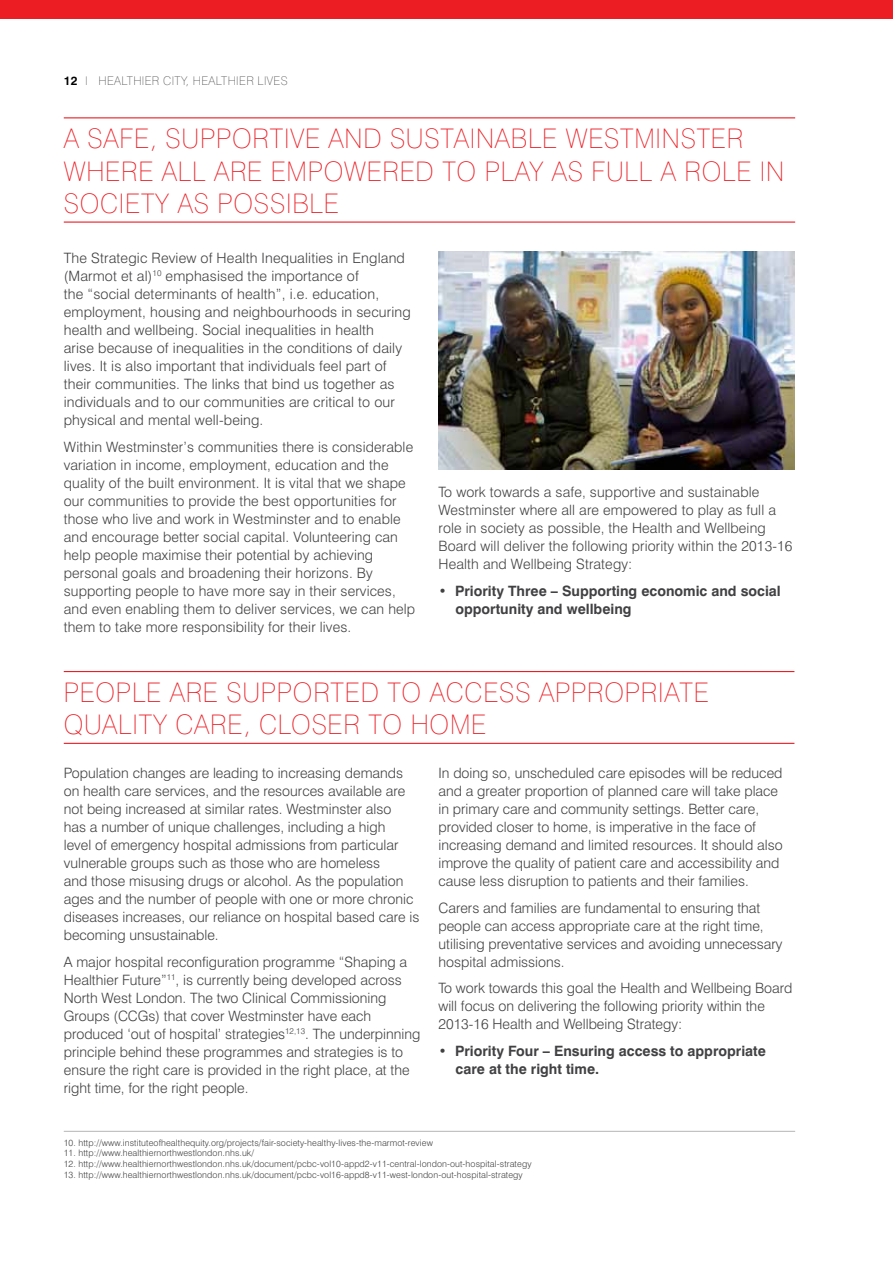
<style>
.page{position:relative;width:893px;height:1263px;background:#fff}
.page>*{position:absolute;margin:0;border:0;box-sizing:border-box;transform-origin:0 0}
.t1{font:100 27px/32.4px "Swiss 721 BT";letter-spacing:.03em;color:#ed1d24}
.t2{font:300 14.25px/18px "Swiss 721 BT";color:#414042}
.t3{font:700 14.25px/18px "Swiss 721 BT";color:#414042}
.t4{font:100 12px "Swiss 721 BT";letter-spacing:.065em;color:#414042}
.t5{font:300 9px "Swiss 721 BT";letter-spacing:.01em;color:#414042}
.s1{font-weight:700;color:#000}
</style>
<div class="page">
<hr style="left:64px;top:117px;width:731px;height:1px;background:#ed1d24">
<hr style="left:64px;top:221px;width:731px;height:2px;background:#ed1d24">
<img style="left:439px;top:252px;width:356px;height:217px">
<hr style="left:64px;top:671px;width:730px;height:1px;background:#ed1d24">
<hr style="left:64px;top:743px;width:730px;height:1px;background:#ed1d24">
<div style="left:0;top:0;width:893px;height:18px;background:#ed1d24"></div>
<hr style="left:64px;top:1131px;width:731px;height:1px;background:#000">
<p class="t4" style="left:64px;top:73px;width:225px"><span class="s1">12</span> L H EALTHIER CITY, H EALTHIER LIVES</p>
<h1 class="t1" style="left:64px;top:122px;width:722px">A SAFE, SUPPORTIVE AND SUSTAINABLE WESTMINSTER<br>WHERE ALL ARE EMPOWERED TO PLAY AS FULL A ROLE IN<br>SOC IETY AS POSSIBLE</h1>
<p class="t2" style="left:64px;top:249px;width:348px">The Strategic Review of Health Inequalities in England (Marmot et al)<sup>10</sup> emphasised the importance of<br>the “social determinants of health”, i.e. education, employment, housing and neighbourhoods in securing health and wellbeing. Social inequalities in health<br>arise because of inequalities in the conditions of daily lives. It is also important that individuals feel part of their communities. The links that bind us together as individuals and to our communities are critical to our physical and mental well-being.</p>
<p class="t2" style="left:64px;top:437px;width:353px">Within Westminster’s communities there is considerable variation in income, employment, education and the quality of the built environment. It is vital that we shape our communities to provide the best opportunities for those who live and work in Westminster and to enable and encourage better social capital. Volunteering can help people maximise their potential by achieving personal goals and broadening their horizons. By supporting people to have more say in their services, and even enabling them to deliver services, we can help them to take more responsibility for their lives.</p>
<p class="t2" style="left:438px;top:483px;width:355px">To work towards a safe, supportive and sustainable Westminster where all are empowered to play as full a role in society as possible, the Health and Wellbeing Board will deliver the following priority within the 2013-16<br>Health and Wellbeing Strategy:</p>
<p class="t3" style="left:455px;top:582px;width:327px;text-indent:-17px">• Priority Three – Supporting economic and social opportunity and wellbeing</p>
<h1 class="t1" style="left:64px;top:676px;width:646px">PEOPLE ARE SUPPORTED TO ACC ESS APPROPRIATE<br>QUALITY CARE, C LOSER TO HOME</h1>
<p class="t2" style="left:64px;top:764px;width:357px">Population changes are leading to increasing demands on health care services, and the resources available are not being increased at similar rates. Westminster also<br>has a number of unique challenges, including a high<br>level of emergency hospital admissions from particular vulnerable groups such as those who are homeless<br>and those misusing drugs or alcohol. As the population ages and the number of people with one or more chronic diseases increases, our reliance on hospital based care is becoming unsustainable.</p>
<p class="t2" style="left:64px;top:953px;width:358px">A major hospital reconfiguration programme “Shaping a Healthier Future”<sup>11</sup>, is currently being developed across North West London. The two Clinical Commissioning Groups (CCGs) that cover Westminster have each produced ‘out of hospital’ strategies<sup>12,13</sup>. The underpinning principle behind these programmes and strategies is to ensure the right care is provided in the right place, at the right time, for the right people.</p>
<p class="t2" style="left:438px;top:764px;width:346px">In doing so, unscheduled care episodes will be reduced and a greater proportion of planned care will take place in primary care and community settings. Better care, provided closer to home, is imperative in the face of increasing demand and limited resources. It should also improve the quality of patient care and accessibility and cause less disruption to patients and their families.</p>
<p class="t2" style="left:438px;top:899px;width:346px">Carers and families are fundamental to ensuring that people can access appropriate care at the right time, utilising preventative services and avoiding unnecessary hospital admissions.</p>
<p class="t2" style="left:438px;top:979px;width:355px">To work towards this goal the Health and Wellbeing Board will focus on delivering the following priority within the<br>2013-16 Health and Wellbeing Strategy:</p>
<p class="t3" style="left:455px;top:1042px;width:312px;text-indent:-17px">• Priority Four – Ensuring access to appropriate care at the right time.</p>
<p class="t5" style="left:64px;top:1137px;width:371px">10. http://www.instituteofhealthequity.org/projects/fair-society-healthy-lives-the-marmot-review</p>
<p class="t5" style="left:64px;top:1148px;width:192px">11. http://www.healthiernorthwestlondon.nhs.uk/</p>
<p class="t5" style="left:64px;top:1158px;width:469px">12. http://www.healthiernorthwestlondon.nhs.uk/document/pcbc-vol10-appd2-v11-central-london-out-hospital-strategy</p>
<p class="t5" style="left:64px;top:1169px;width:460px">13. http://www.healthiernorthwestlondon.nhs.uk/document/pcbc-vol16-appd8-v11-west-london-out-hospital-strategy</p>
</div>
